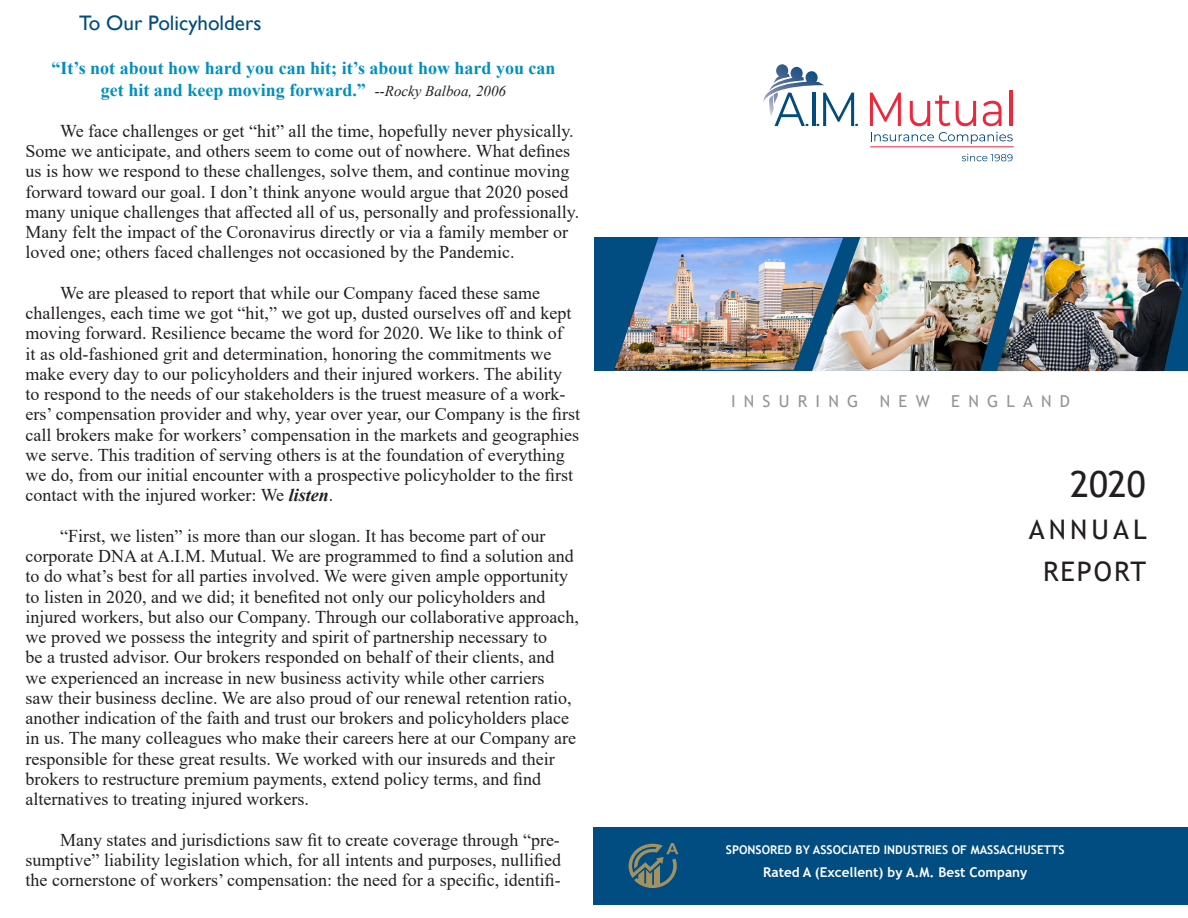
<style>
.page{position:relative;width:1188px;height:918px;background:#fff}
.page>*{position:absolute;margin:0;border:0;box-sizing:border-box;transform-origin:0 0}
.t1{font:36px "Trebuchet MS";color:#231f20}
.t2{font:27px "Trebuchet MS";letter-spacing:.11em;color:#231f20}
.t3{font:21px "Gill Sans";color:#014d81}
.t4{font:18px/20.2px "Times New Roman";color:#231f20}
.t5{font:700 18px "Times New Roman";color:#0090be}
.t6{font:16.5px "Trebuchet MS";letter-spacing:.5em;color:#939598}
.t7{font:700 13.5px "Trebuchet MS";color:#fff}
.t8{font:700 12px "Trebuchet MS";color:#fff}
.s1{font-weight:400;font-style:italic;font-size:15px;color:#231f20}
.s2{font-weight:700;font-style:italic}
</style>
<div class="page">
<svg style="left:962px;top:154px;width:51px;height:7px"></svg>
<svg style="left:870px;top:93px;width:31px;height:33px"></svg>
<svg style="left:910px;top:95px;width:40px;height:31px"></svg>
<svg style="left:956px;top:101px;width:20px;height:25px"></svg>
<svg style="left:983px;top:101px;width:19px;height:25px"></svg>
<hr style="left:1010px;top:91px;width:3px;height:35px;background:#ed273c">
<svg style="left:871px;top:132px;width:142px;height:12px"></svg>
<hr style="left:870px;top:146px;width:144px;height:1px;background:#ed273c">
<svg style="left:763px;top:64px;width:95px;height:62px"></svg>
<div style="left:594px;top:237px;width:594px;height:134px;background:#014d81"></div>
<img style="left:843px;top:237px;width:154px;height:134px">
<img style="left:997px;top:237px;width:191px;height:134px">
<img style="left:614px;top:237px;width:229px;height:134px">
<div style="left:593px;top:827px;width:595px;height:77px;background:#014d81"></div>
<svg style="left:629px;top:843px;width:50px;height:45px"></svg>
<p class="t3" style="left:79px;top:10px;width:184px">To Our Policyholders</p>
<p class="t5" style="left:51px;top:55px;width:506px">“It’s not about how hard you can hit; it’s about how hard you can</p>
<p class="t5" style="left:101px;top:77px;width:407px">get hit and keep moving forward.” <span class="s1">--Rocky Balboa, 2006</span></p>
<p class="t4" style="left:26px;top:120px;width:555px;text-indent:35px">We face challenges or get “hit” all the time, hopefully never physically.<br>Some we anticipate, and others seem to come out of nowhere. What defines us is how we respond to these challenges, solve them, and continue moving forward toward our goal. I don’t think anyone would argue that 2020 posed many unique challenges that affected all of us, personally and professionally.<br>Many felt the impact of the Coronavirus directly or via a family member or loved one; others faced challenges not occasioned by the Pandemic.</p>
<p class="t4" style="left:26px;top:282px;width:556px;text-indent:35px">We are pleased to report that while our Company faced these same challenges, each time we got “hit,” we got up, dusted ourselves off and kept moving forward. Resilience became the word for 2020. We like to think of<br>it as old-fashioned grit and determination, honoring the commitments we make every day to our policyholders and their injured workers. The ability to respond to the needs of our stakeholders is the truest measure of a work&shy;ers’ compensation provider and why, year over year, our Company is the first call brokers make for workers’ compensation in the markets and geographies we serve. This tradition of serving others is at the foundation of everything we do, from our initial encounter with a prospective policyholder to the first contact with the injured worker: We <span class="s2">listen</span>.</p>
<p class="t4" style="left:26px;top:525px;width:555px;text-indent:35px">“First, we listen” is more than our slogan. It has become part of our corporate DNA at A.I.M. Mutual. We are programmed to find a solution and to do what’s best for all parties involved. We were given ample opportunity to listen in 2020, and we did; it benefited not only our policyholders and injured workers, but also our Company. Through our collaborative approach, we proved we possess the integrity and spirit of partnership necessary to<br>be a trusted advisor. Our brokers responded on behalf of their clients, and we experienced an increase in new business activity while other carriers<br>saw their business decline. We are also proud of our renewal retention ratio, another indication of the faith and trust our brokers and policyholders place in us. The many colleagues who make their careers here at our Company are responsible for these great results. We worked with our insureds and their brokers to restructure premium payments, extend policy terms, and find alternatives to treating injured workers.</p>
<p class="t4" style="left:26px;top:829px;width:537px;text-align:justify;text-indent:35px">Many states and jurisdictions saw fit to create coverage through “pre&shy;sumptive” liability legislation which, for all intents and purposes, nullified the cornerstone of workers’ compensation: the need for a specific, identifi-</p>
<p class="t6" style="left:731px;top:391px;width:129px">INSURING</p>
<p class="t6" style="left:880px;top:391px;width:51px">NEW</p>
<p class="t6" style="left:951px;top:391px;width:120px">ENGLAND</p>
<p class="t1" style="left:1070px;top:461px;width:77px">2020</p>
<p class="t2" style="left:1029px;top:512px;width:119px">ANNUAL</p>
<p class="t2" style="left:1043px;top:554px;width:105px">REPORT</p>
<p class="t8" style="left:726px;top:843px;width:340px">SPONSORED BY ASSOCIATED INDUSTRIES OF MASSACHUSETTS</p>
<p class="t7" style="left:763px;top:864px;width:266px">Rated A (Excellent) by A.M. Best Company</p>
</div>
